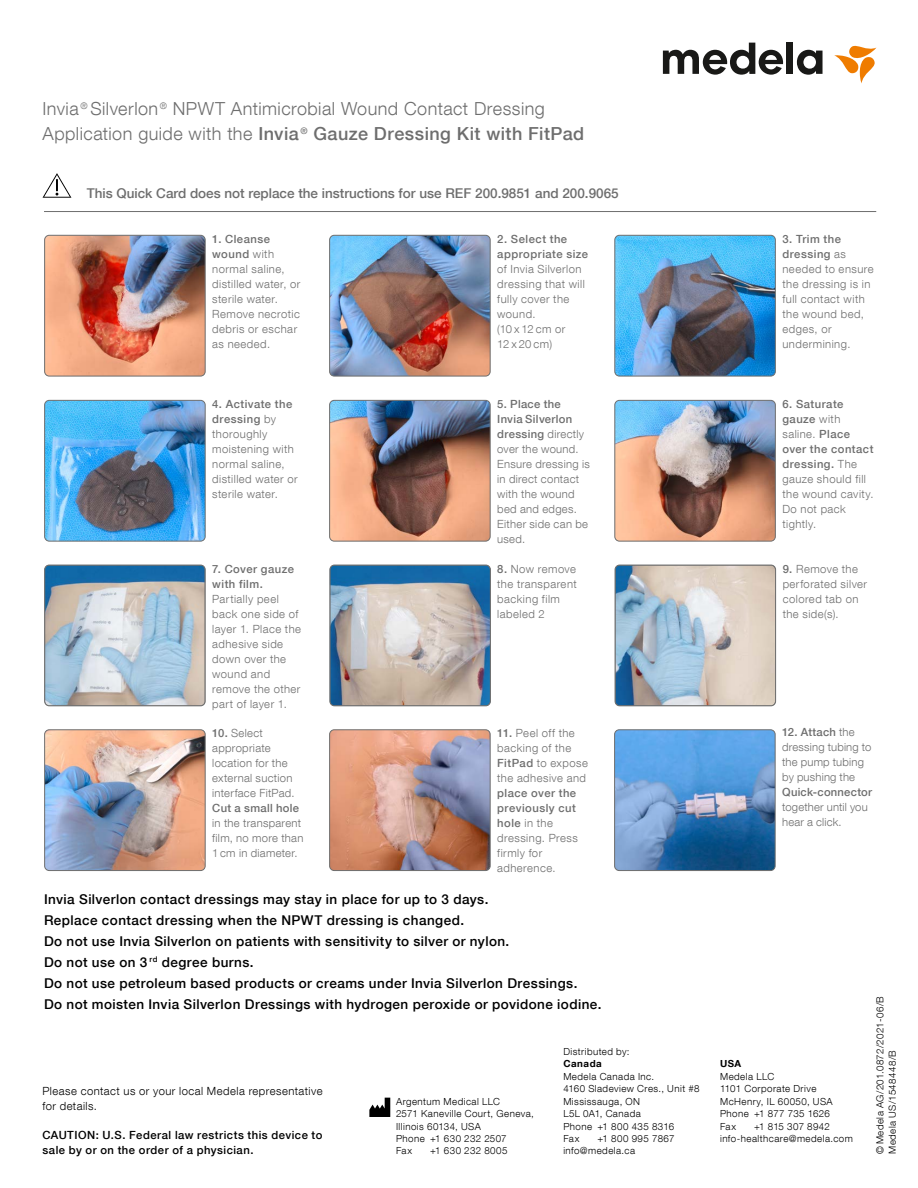
<style>
.page{position:relative;width:918px;height:1188px;background:#fff}
.page>*{position:absolute;margin:0;border:0;box-sizing:border-box;transform-origin:0 0}
.t1{font:300 18px/25.5px "Helvetica Neue LT Com";letter-spacing:.025em;color:#6e6e6e}
.t2{font:500 13.5px/21px "Helvetica Neue LT Com";letter-spacing:.03em;color:#000}
.t3{font:500 13.5px "Helvetica Neue LT Com";color:#6e6e6e}
.t4{font:300 11.25px/15px "Helvetica Neue LT Com";letter-spacing:.04em;color:#6e6e6e}
.t5{font:500 11.25px/15px "Helvetica Neue LT Com";letter-spacing:.045em;color:#000}
.t6{font:500 11.25px/15px "Helvetica Neue LT Com";letter-spacing:.04em;color:#6e6e6e}
.t7{font:300 11.25px/15px "Helvetica Neue LT Com";letter-spacing:.045em;color:#000}
.t8{font:300 11.25px/15px "Helvetica Neue LT Com";letter-spacing:.015em;color:#6e6e6e}
.t9{font:300 11.25px/15px "Helvetica Neue LT Com";letter-spacing:.02em;color:#6e6e6e}
.t10{font:500 11.25px "Helvetica Neue LT Com";letter-spacing:.02em;color:#6e6e6e}
.t11{font:300 9.75px/12.5px "Helvetica Neue LT Com";letter-spacing:.045em;color:#000}
.t12{font:700 9.75px "Helvetica Neue LT Com";letter-spacing:.055em;color:#000}
.s1{font-weight:500}
</style>
<div class="page">
<hr style="left:44px;top:211px;width:832px;height:1px;background:#6e6e6e">
<img style="left:46px;top:235px;width:158px;height:141px">
<div style="left:44px;top:235px;width:162px;height:141px;border:1px solid #6e6e6e;border-radius:5px"></div>
<img style="left:46px;top:400px;width:158px;height:140px">
<div style="left:44px;top:400px;width:162px;height:142px;border:1px solid #6e6e6e;border-radius:5px"></div>
<svg style="left:615px;top:565px;width:161px;height:141px;background:#bcc3c8"></svg>
<div style="left:615px;top:565px;width:161px;height:141px;border:1px solid #6e6e6e;border-radius:5px"></div>
<img style="left:616px;top:731px;width:158px;height:140px">
<div style="left:614px;top:729px;width:162px;height:142px;border:1px solid #6e6e6e;border-radius:5px"></div>
<img style="left:331px;top:235px;width:158px;height:141px">
<div style="left:329px;top:235px;width:162px;height:141px;border:1px solid #6e6e6e;border-radius:5px"></div>
<img style="left:331px;top:400px;width:158px;height:140px">
<div style="left:329px;top:400px;width:162px;height:142px;border:1px solid #6e6e6e;border-radius:5px"></div>
<img style="left:46px;top:731px;width:158px;height:140px">
<div style="left:44px;top:729px;width:162px;height:142px;border:1px solid #6e6e6e;border-radius:5px"></div>
<svg style="left:46px;top:565px;width:158px;height:141px;background:#a8bccb"></svg>
<div style="left:44px;top:565px;width:162px;height:141px;border:1px solid #6e6e6e;border-radius:5px"></div>
<img style="left:616px;top:235px;width:158px;height:141px">
<div style="left:614px;top:235px;width:162px;height:141px;border:1px solid #6e6e6e;border-radius:5px"></div>
<img style="left:616px;top:400px;width:158px;height:140px">
<div style="left:614px;top:400px;width:162px;height:142px;border:1px solid #6e6e6e;border-radius:5px"></div>
<img style="left:331px;top:731px;width:158px;height:140px">
<div style="left:329px;top:729px;width:162px;height:142px;border:1px solid #6e6e6e;border-radius:5px"></div>
<svg style="left:331px;top:565px;width:158px;height:141px;background:#a3a9af"></svg>
<div style="left:329px;top:565px;width:162px;height:141px;border:1px solid #6e6e6e;border-radius:5px"></div>
<svg style="left:369px;top:1098px;width:21px;height:19px"></svg>
<svg style="left:43px;top:173px;width:28px;height:25px"></svg>
<div style="left:787px;top:43px;width:6px;height:31px;background:#191917"></div>
<svg style="left:797px;top:50px;width:26px;height:25px"></svg>
<svg style="left:663px;top:43px;width:120px;height:32px"></svg>
<svg style="left:834px;top:45px;width:42px;height:38px"></svg>
<h1 class="t1" style="left:43px;top:95px;width:543px">Invia <sup>®</sup> Silverlon <sup>®</sup> NPWT Antimicrobial Wound Contact Dressing<br>Application guide with the <span class="s1">Invia</span> <sup>®</sup> <span class="s1">Gauze Dressing Kit with FitPad</span></h1>
<p class="t3" style="left:87px;top:185px;width:534px">This Quick Card does not replace the instructions for use REF 200.9851 and 200.9065</p>
<p class="t4" style="left:212px;top:231px;width:90px"><span class="s1">1. Cleanse wound</span> with normal saline, distilled water, or sterile water.<br>Remove necrotic debris or eschar as needed.</p>
<p class="t4" style="left:212px;top:396px;width:87px"><span class="s1">4. Activate the dressing</span> by thoroughly moistening with normal saline, distilled water or sterile water.</p>
<p class="t6" style="left:212px;top:561px;width:83px">7. Cover gauze with film.</p>
<p class="t4" style="left:212px;top:591px;width:90px">Partially peel back one side of layer 1. Place the adhesive side down over the wound and remove the other part of layer 1.</p>
<p class="t4" style="left:212px;top:726px;width:84px"><span class="s1">10.</span> Select appropriate location for the external suction interface FitPad.</p>
<p class="t6" style="left:212px;top:801px;width:88px">Cut a small hole</p>
<p class="t4" style="left:212px;top:816px;width:93px">in the transparent film, no more than<br>1 cm in diameter.</p>
<p class="t6" style="left:497px;top:231px;width:92px">2. Select the appropriate size</p>
<p class="t4" style="left:497px;top:261px;width:89px">of Invia Silverlon dressing that will fully cover the wound.<br>(10 x 12 cm or<br>12 x 20 cm)</p>
<p class="t4" style="left:497px;top:396px;width:94px"><span class="s1">5. Place the<br>Invia Silverlon dressing</span> directly over the wound.<br>Ensure dressing is in direct contact with the wound bed and edges.<br>Either side can be used.</p>
<p class="t4" style="left:497px;top:561px;width:81px"><span class="s1">8.</span> Now remove the transparent backing film labeled 2</p>
<p class="t4" style="left:497px;top:726px;width:92px"><span class="s1">11.</span> Peel off the backing of the<br><span class="s1">FitPad</span> to expose the adhesive and</p>
<p class="t4" style="left:497px;top:786px;width:82px"><span class="s1">place over the previously cut hole</span> in the dressing. Press firmly for adherence.</p>
<p class="t2" style="left:44px;top:888px;width:559px">Invia Silverlon contact dressings may stay in place for up to 3 days.<br>Replace contact dressing when the NPWT dressing is changed.<br>Do not use Invia Silverlon on patients with sensitivity to silver or nylon.<br>Do not use on 3 <sup>rd</sup> degree burns.<br>Do not use petroleum based products or creams under Invia Silverlon Dressings.<br>Do not moisten Invia Silverlon Dressings with hydrogen peroxide or povidone iodine.</p>
<p class="t7" style="left:43px;top:1084px;width:282px">Please contact us or your local Medela representative for details.</p>
<p class="t5" style="left:43px;top:1127px;width:281px">CAUTION: U.S. Federal law restricts this device to sale by or on the order of a physician.</p>
<p class="t11" style="left:396px;top:1095px;width:139px">Argentum Medical LLC<br>2571 Kaneville Court, Geneva,<br>Illinois 60134, USA<br>Phone +1 630 232 2507<br>Fax</p>
<p class="t11" style="left:430px;top:1145px;width:79px">+1 630 232 8005</p>
<p class="t11" style="left:563px;top:1045px;width:68px">Distributed by:</p>
<p class="t12" style="left:563px;top:1058px;width:40px">Canada</p>
<p class="t11" style="left:563px;top:1070px;width:138px">Medela Canada Inc.<br>4160 Sladeview Cres., Unit #8<br>Mississauga, ON<br>L5L 0A1, Canada<br>Phone +1 800 435 8316<br>Fax</p>
<p class="t11" style="left:563px;top:1132px;width:113px;text-indent:34px">+1 800 995 7867 info@medela.ca</p>
<p class="t4" style="left:782px;top:231px;width:93px"><span class="s1">3. Trim the dressing</span> as needed to ensure the dressing is in full contact with the wound bed, edges, or undermining.</p>
<p class="t4" style="left:782px;top:396px;width:93px"><span class="s1">6. Saturate gauze</span> with saline. <span class="s1">Place over the contact dressing.</span> The gauze should fill the wound cavity.<br>Do not pack tightly.</p>
<p class="t4" style="left:783px;top:561px;width:86px"><span class="s1">9.</span> Remove the perforated silver colored tab on the side(s).</p>
<p class="t8" style="left:782px;top:724px;width:91px"><span class="s1">12. Attach</span> the dressing tubing to the pump tubing by pushing the</p>
<p class="t10" style="left:782px;top:785px;width:91px">Quick-connector</p>
<p class="t9" style="left:782px;top:799px;width:87px">together until you hear a click.</p>
<p class="t12" style="left:720px;top:1058px;width:23px">USA</p>
<p class="t11" style="left:720px;top:1070px;width:114px">Medela LLC<br>1101 Corporate Drive<br>McHenry, IL 60050, USA<br>Phone +1 877 735 1626<br>Fax</p>
<p class="t11" style="left:720px;top:1120px;width:134px;text-indent:34px">+1 815 307 8942 info-healthcare@medela.com</p>
<p class="t11" style="left:874px;top:1154px;width:159px;rotate:-90deg">© Medela AG/201.0872/2021-06/B<br>Medela US/1548448/B</p>
</div>
